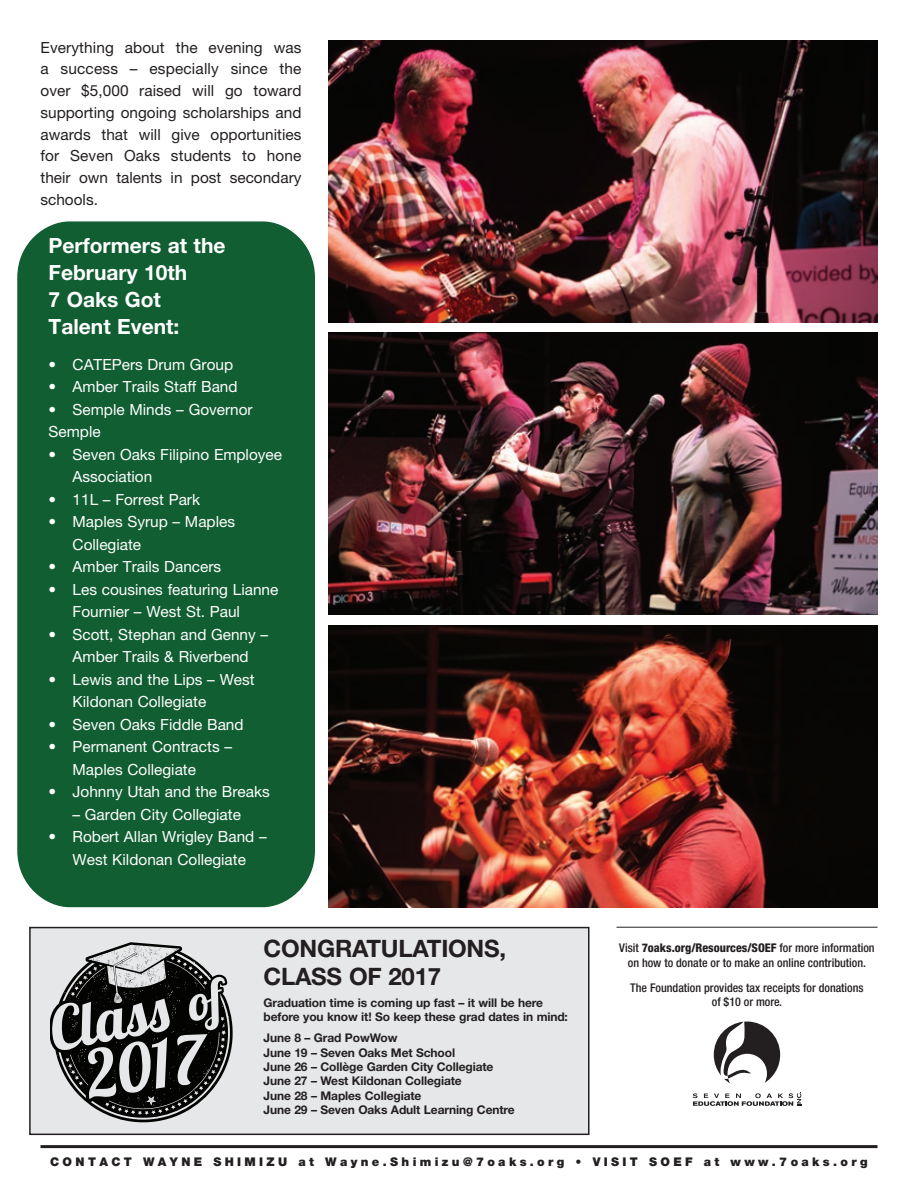
<style>
.page{position:relative;width:918px;height:1188px;background:#fff}
.page>*{position:absolute;margin:0;border:0;box-sizing:border-box;transform-origin:0 0}
.t1{font:700 24px/28.8px "Helvetica Neue";letter-spacing:-.01em;color:#231f20}
.t2{font:700 21px/27px "Helvetica Neue";color:#fff}
.t3{font:15.3px/22.5px "Helvetica Neue";color:#fff}
.t4{font:15.3px/21.8px "Helvetica Neue";color:#231f20;text-align:justify}
.t5{font:700 12px/14.4px "Helvetica Neue";letter-spacing:-.01em;color:#231f20}
.t6{font:500 condensed 12px/14.4px "Helvetica Neue";color:#231f20;text-align:center}
.t7{font:900 12px "Helvetica Neue";letter-spacing:.28em;color:#231f20}
.s1{font-weight:800}
</style>
<div class="page">
<hr style="left:40px;top:1145px;width:838px;height:3px;background:#231f20">
<div style="left:30px;top:928px;width:559px;height:206px;background:#e6e7e9"></div>
<div style="left:29px;top:927px;width:561px;height:208px;border:2px solid #231f20"></div>
<div style="left:17px;top:221px;width:298px;height:686px;background:#105e31;border-radius:54px"></div>
<svg style="left:714px;top:1022px;width:66px;height:61px"></svg>
<svg style="left:693px;top:1092px;width:108px;height:14px"></svg>
<hr style="left:616px;top:927px;width:262px;height:1px;background:#231f20">
<img style="left:329px;top:40px;width:549px;height:282px">
<img style="left:329px;top:333px;width:549px;height:282px">
<img style="left:329px;top:625px;width:549px;height:282px">
<svg style="left:51px;top:942px;width:182px;height:181px"></svg>
<p class="t4" style="left:40px;top:36px;width:263px">Everything about the evening was a success – especially since the over $5,000 raised will go toward supporting ongoing scholarships and awards that will give opportunities for Seven Oaks students to hone their own talents in post secondary schools.</p>
<h2 class="t2" style="left:49px;top:231px;width:178px">Performers at the<br>February 10th<br>7 Oaks Got<br>Talent Event:</h2>
<p class="t3" style="left:49px;top:353px;width:186px">• CATEPers Drum Group</p>
<p class="t3" style="left:49px;top:376px;width:191px">• Amber Trails Staff Band</p>
<p class="t3" style="left:49px;top:398px;width:206px">• Semple Minds – Governor<br>Semple</p>
<p class="t3" style="left:73px;top:443px;width:211px;text-indent:-24px">• Seven Oaks Filipino Employee<br>Association</p>
<p class="t3" style="left:49px;top:488px;width:153px">• 11L – Forrest Park</p>
<p class="t3" style="left:73px;top:510px;width:164px;text-indent:-24px">• Maples Syrup – Maples<br>Collegiate</p>
<p class="t3" style="left:49px;top:555px;width:174px">• Amber Trails Dancers</p>
<p class="t3" style="left:73px;top:578px;width:207px;text-indent:-24px">• Les cousines featuring Lianne<br>Fournier – West St. Paul</p>
<p class="t3" style="left:49px;top:623px;width:221px;text-align:center">• Scott, Stephan and Genny –<br>Amber Trails &amp; Riverbend</p>
<p class="t3" style="left:73px;top:668px;width:184px;text-indent:-24px">• Lewis and the Lips – West<br>Kildonan Collegiate</p>
<p class="t3" style="left:49px;top:713px;width:197px">• Seven Oaks Fiddle Band</p>
<p class="t3" style="left:73px;top:735px;width:161px;text-indent:-24px">• Permanent Contracts –<br>Maples Collegiate</p>
<p class="t3" style="left:49px;top:780px;width:223px">• Johnny Utah and the Breaks</p>
<p class="t3" style="left:73px;top:803px;width:170px">– Garden City Collegiate</p>
<p class="t3" style="left:49px;top:825px;width:220px;text-align:center">• Robert Allan Wrigley Band –<br>West Kildonan Collegiate</p>
<h1 class="t1" style="left:264px;top:933px;width:244px">CONGRATULATIONS,<br>CLASS OF 2017</h1>
<p class="t5" style="left:264px;top:995px;width:306px">Graduation time is coming up fast – it will be here before you know it! So keep these grad dates in mind:</p>
<p class="t5" style="left:264px;top:1030px;width:253px">June 8 – Grad PowWow<br>June 19 – Seven Oaks Met School<br>June 26 – Collège Garden City Collegiate<br>June 27 – West Kildonan Collegiate<br>June 28 – Maples Collegiate<br>June 29 – Seven Oaks Adult Learning Centre</p>
<p class="t6" style="left:619px;top:941px;width:257px">Visit <span class="s1">7oaks.org/Resources/SOEF</span> for more information on how to donate or to make an online contribution.</p>
<p class="t6" style="left:630px;top:980px;width:235px">The Foundation provides tax receipts for donations of $10 or more.</p>
<p class="t7" style="left:50px;top:1154px;width:819px">CONTACT WAYNE SHIMIZU at Wayne.Shimizu@7oaks.org • VISIT SOEF at www.7oaks.org</p>
</div>
